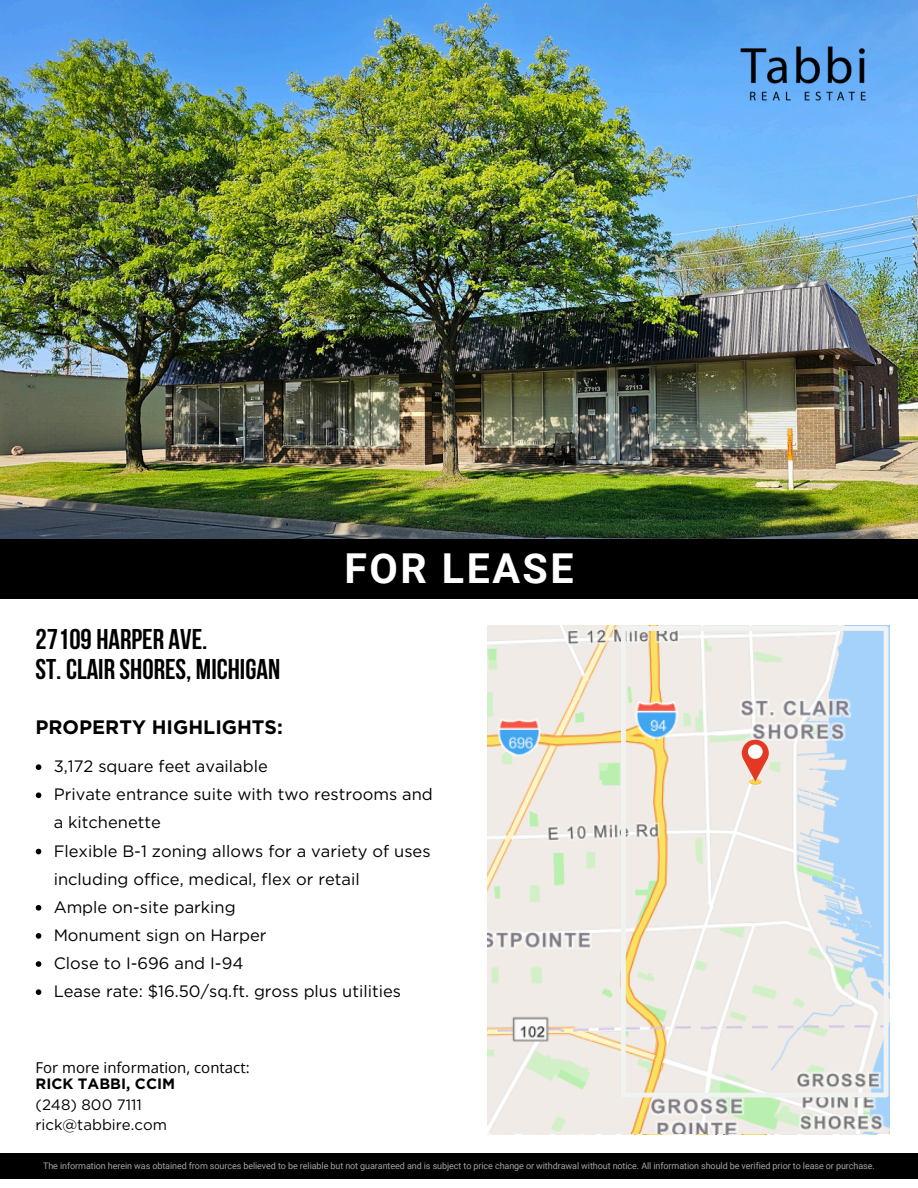
<style>
.page{position:relative;width:918px;height:1188px;background:#fff}
.page>*{position:absolute;margin:0;border:0;box-sizing:border-box;transform-origin:0 0}
.t1{font:700 41.25px "Roboto";letter-spacing:.06em;color:#fff}
.t2{font:700 28.5px/30.3px "Bebas Neue";color:#000}
.t3{font:700 19.5px "Gotham";color:#000}
.t4{font:16.5px/28.2px "Gotham";color:#000}
.t5{font:15px/20.2px "Gotham";color:#000}
.t6{font:15px "Open Sans";color:#000}
.t7{font:700 15px "Gotham";color:#000}
.t8{font:9px "Roboto";letter-spacing:-.01em;color:#fff}
</style>
<div class="page">
<img style="left:0;top:0;width:918px;height:539px">
<div style="left:0;top:539px;width:918px;height:60px;background:#000"></div>
<img style="left:672px;top:0;width:246px;height:205px">
<img style="left:487px;top:626px;width:402px;height:508px">
<svg style="left:621px;top:626px;width:267px;height:471px;background:#e2e4e1"></svg>
<svg style="left:36px;top:764px;width:5px;height:6px"></svg>
<svg style="left:36px;top:792px;width:5px;height:6px"></svg>
<svg style="left:36px;top:849px;width:5px;height:5px"></svg>
<svg style="left:36px;top:905px;width:5px;height:6px"></svg>
<svg style="left:36px;top:933px;width:5px;height:6px"></svg>
<svg style="left:36px;top:961px;width:5px;height:6px"></svg>
<svg style="left:36px;top:989px;width:5px;height:6px"></svg>
<div style="left:0;top:1154px;width:918px;height:25px;background:#000"></div>
<p class="t2" style="left:36px;top:626px;width:246px">27109 HARPER AVE.<br>ST. CLAIR SHORES, MICHIGAN</p>
<p class="t3" style="left:36px;top:715px;width:249px">PROPERTY HIGHLIGHTS:</p>
<p class="t1" style="left:344px;top:545px;width:231px">FOR LEASE</p>
<h1 class="t4" style="left:54px;top:752px;width:216px">3,172 square feet available</h1>
<h2 class="t4" style="left:54px;top:780px;width:381px">Private entrance suite with two restrooms and a kitchenette</h2>
<h3 class="t4" style="left:54px;top:837px;width:378px">Flexible B-1 zoning allows for a variety of uses including office, medical, flex or retail</h3>
<p class="t4" style="left:54px;top:893px;width:184px">Ample on-site parking</p>
<p class="t4" style="left:54px;top:921px;width:214px">Monument sign on Harper</p>
<p class="t4" style="left:54px;top:949px;width:191px">Close to I-696 and I-94</p>
<p class="t4" style="left:54px;top:977px;width:349px">Lease rate: $16.50/sq.ft. gross plus utilities</p>
<p class="t6" style="left:36px;top:1057px;width:216px">For more information, contact:</p>
<p class="t7" style="left:36px;top:1075px;width:141px">RICK TABBI, CCIM</p>
<h5 class="t5" style="left:36px;top:1094px;width:133px">(248) 800 7111 rick@tabbire.com</h5>
<p class="t8" style="left:43px;top:1161px;width:833px">The information herein was obtained from sources believed to be reliable but not guaranteed and is subject to price change or withdrawal without notice. All information should be verified prior to lease or purchase.</p>
</div>
